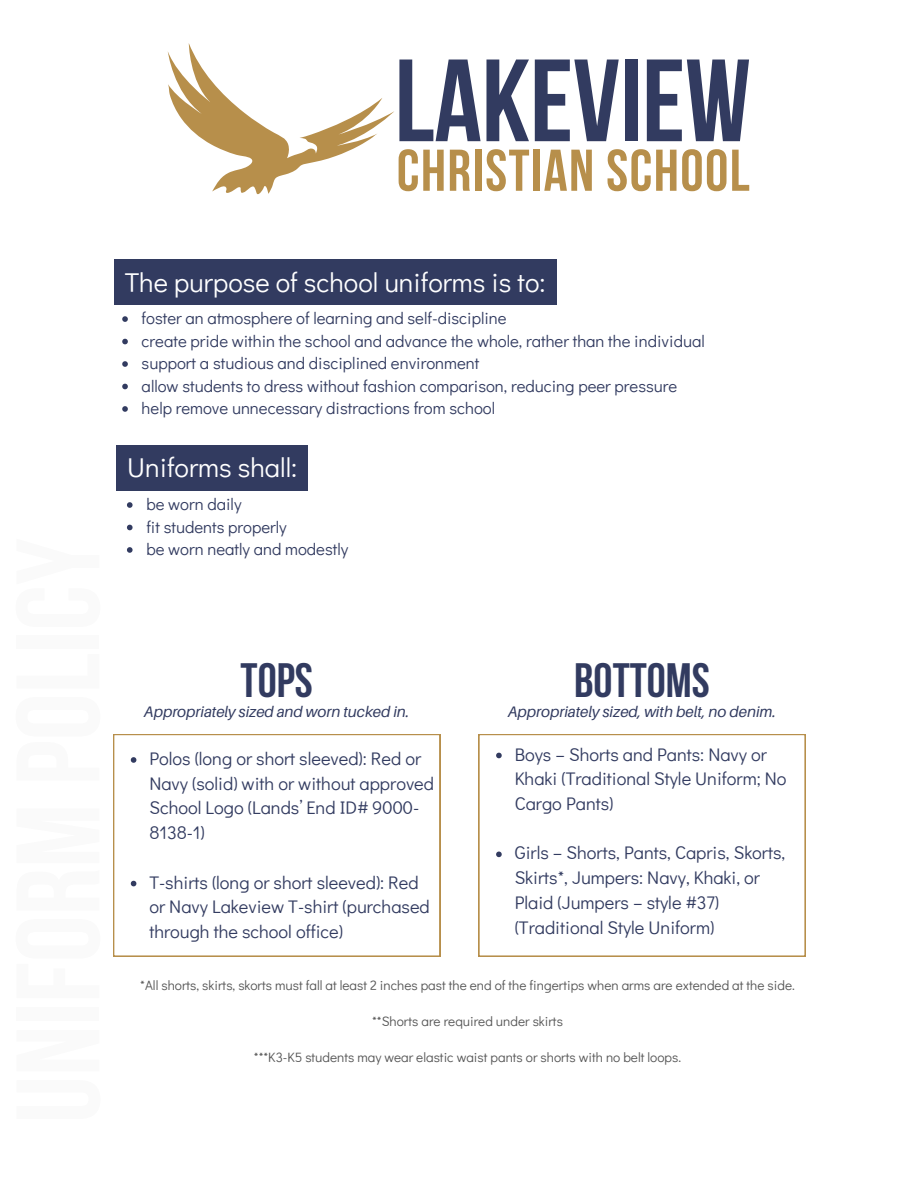
<style>
.page{position:relative;width:918px;height:1188px;background:#fff}
.page>*{position:absolute;margin:0;border:0;box-sizing:border-box;transform-origin:0 0}
.t1{font:700 116.7px "Bebas Neue";color:#323b60}
.t2{font:700 58.8px "Bebas Neue";letter-spacing:.025em;color:#b78f4b}
.t3{font:700 48px "Bebas Neue";color:#323b60}
.t4{font:27.15px "Didact Gothic";color:#fff}
.t5{font:18.15px/24.8px "Didact Gothic";color:#323b60}
.t6{font:16.65px "Didact Gothic";color:#323b60}
.t7{font:italic 15.15px "Aileron";color:#323b60}
.t8{font:13.5px "Didact Gothic";color:#545454}
</style>
<div class="page">
<svg style="left:168px;top:43px;width:226px;height:151px"></svg>
<svg style="left:113px;top:734px;width:327px;height:223px"></svg>
<svg style="left:122px;top:316px;width:6px;height:6px"></svg>
<svg style="left:122px;top:339px;width:6px;height:5px"></svg>
<svg style="left:122px;top:361px;width:6px;height:6px"></svg>
<svg style="left:122px;top:384px;width:6px;height:5px"></svg>
<svg style="left:122px;top:406px;width:6px;height:6px"></svg>
<div style="left:114px;top:259px;width:442px;height:46px;background:#323b60"></div>
<svg style="left:127px;top:502px;width:6px;height:6px"></svg>
<svg style="left:127px;top:525px;width:6px;height:5px"></svg>
<svg style="left:127px;top:547px;width:6px;height:6px"></svg>
<div style="left:116px;top:445px;width:192px;height:46px;background:#323b60"></div>
<svg style="left:131px;top:757px;width:5px;height:6px"></svg>
<svg style="left:131px;top:881px;width:5px;height:5px"></svg>
<svg style="left:479px;top:734px;width:327px;height:223px"></svg>
<svg style="left:496px;top:753px;width:6px;height:5px"></svg>
<svg style="left:496px;top:852px;width:6px;height:5px"></svg>
<p class="t1" style="left:395px;top:54px;width:358px">LAKEVIEW</p>
<p class="t2" style="left:397px;top:147px;width:354px">CHRISTIAN SCHOOL</p>
<p class="t4" style="left:125px;top:263px;width:422px">The purpose of school uniforms is to:</p>
<p class="t6" style="left:142px;top:307px;width:367px">foster an atmosphere of learning and self-discipline</p>
<p class="t6" style="left:142px;top:329px;width:565px">create pride within the school and advance the whole, rather than the individual</p>
<p class="t6" style="left:142px;top:352px;width:339px">support a studious and disciplined environment</p>
<p class="t6" style="left:142px;top:374px;width:537px">allow students to dress without fashion comparison, reducing peer pressure</p>
<p class="t6" style="left:142px;top:397px;width:355px">help remove unnecessary distractions from school</p>
<p class="t4" style="left:127px;top:449px;width:172px">Uniforms shall:</p>
<p class="t6" style="left:146px;top:493px;width:97px">be worn daily</p>
<p class="t6" style="left:146px;top:515px;width:142px">fit students properly</p>
<p class="t6" style="left:146px;top:538px;width:203px">be worn neatly and modestly</p>
<p class="t3" style="left:241px;top:661px;width:74px">TOPS</p>
<p class="t7" style="left:144px;top:702px;width:267px">Appropriately sized and worn tucked in.</p>
<p class="t5" style="left:149px;top:746px;width:286px">Polos (long or short sleeved): Red or<br>Navy (solid) with or without approved<br>School Logo (Lands’ End ID# 9000-<br>8138-1)</p>
<p class="t5" style="left:149px;top:869px;width:282px">T-shirts (long or short sleeved): Red or Navy Lakeview T-shirt (purchased through the school office)</p>
<p class="t3" style="left:574px;top:661px;width:137px">BOTTOMS</p>
<p class="t7" style="left:508px;top:702px;width:270px">Appropriately sized, with belt, no denim.</p>
<p class="t5" style="left:515px;top:741px;width:273px">Boys – Shorts and Pants: Navy or<br>Khaki (Traditional Style Uniform; No<br>Cargo Pants)</p>
<p class="t5" style="left:515px;top:840px;width:272px">Girls – Shorts, Pants, Capris, Skorts,<br>Skirts*, Jumpers: Navy, Khaki, or<br>Plaid (Jumpers – style #37) (Traditional Style Uniform)</p>
<p class="t8" style="left:140px;top:976px;width:656px">*All shorts, skirts, skorts must fall at least 2 inches past the end of the fingertips when arms are extended at the side.</p>
<p class="t8" style="left:372px;top:1012px;width:192px">**Shorts are required under skirts</p>
<p class="t8" style="left:254px;top:1048px;width:429px">***K3-K5 students may wear elastic waist pants or shorts with no belt loops.</p>
</div>
